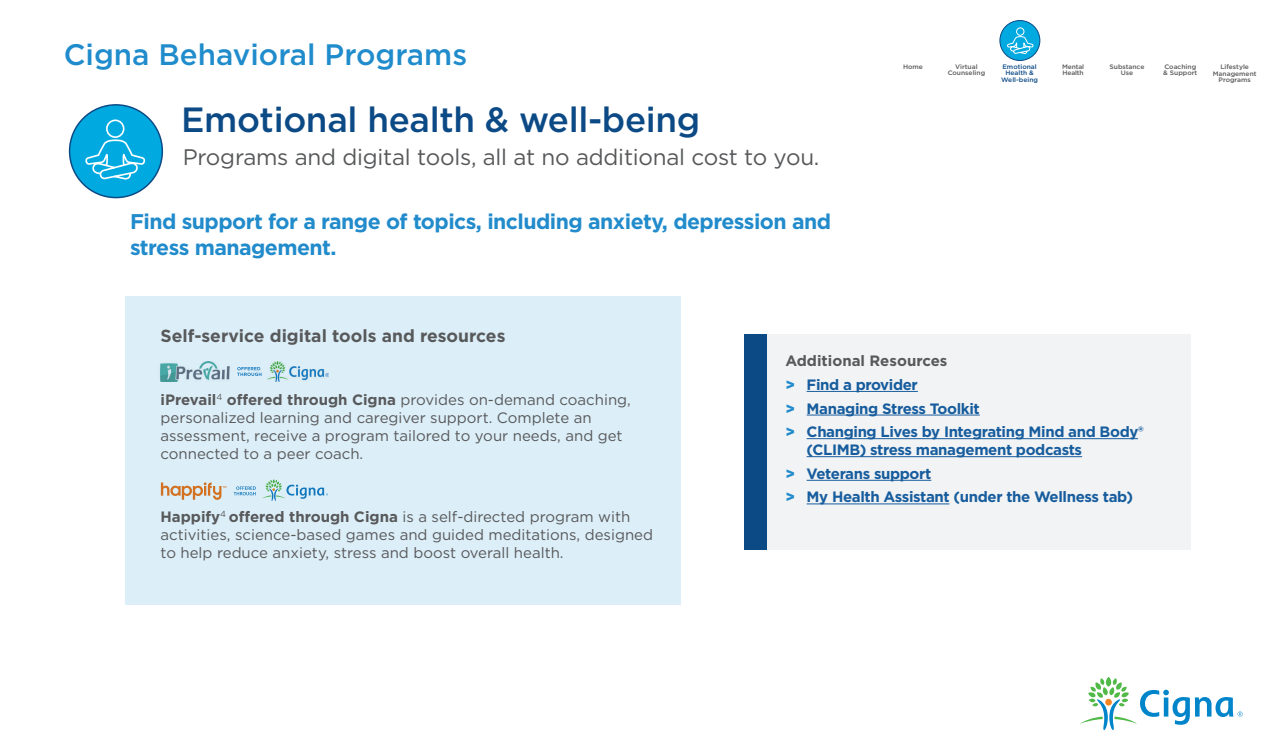
<style>
.page{position:relative;width:1280px;height:750px;background:#fff}
.page>*{position:absolute;margin:0;border:0;box-sizing:border-box;transform-origin:0 0}
.t1{font:500 35px "Gotham";letter-spacing:-.01em;color:#0c4a86}
.t2{font:500 29.62px "Gotham";color:#208ccc}
.t3{font:22.5px "Gotham";letter-spacing:-.01em;color:#57585a}
.t4{font:700 21.25px/25.5px "Gotham";letter-spacing:-.025em;color:#218bcb}
.t5{font:700 17.5px "Gotham";color:#58595b}
.t6{font:15px/18px "Gotham";color:#58595b}
.t7{font:700 15px/18px "Gotham";letter-spacing:-.025em;color:#175d9e}
.t8{font:700 15px "Gotham";color:#58595b}
.t9{font:500 6.5px/6.5px "Gotham";color:#58595b;text-align:center;scale:1.04 1}
.t10{font:500 6.5px/6.5px "Gotham";color:#0c4a86;text-align:center;scale:1.04 1}
.t11{font:500 6.5px/6.5px "Gotham";letter-spacing:-.025em;color:#58595b;scale:1.04 1}
.s1{font-weight:700}
.s2{font-weight:900;color:#218bcb}
</style>
<div class="page">
<div style="left:1000px;top:21px;width:40px;height:39px;background:#00aae0;border-radius:50%"></div>
<div style="left:1000px;top:20px;width:40px;height:41px;border:1px solid #0c4a86;border-radius:50%"></div>
<svg style="left:1007px;top:27px;width:26px;height:27px"></svg>
<div style="left:70px;top:105px;width:92px;height:93px;background:#00aae0;border-radius:50%"></div>
<svg style="left:84px;top:104px;width:61px;height:76px"></svg>
<div style="left:125px;top:297px;width:555px;height:308px;background:#dceef7"></div>
<img style="left:160px;top:362px;width:168px;height:19px">
<img style="left:237px;top:367px;width:25px;height:9px">
<svg style="left:234px;top:486px;width:22px;height:9px"></svg>
<svg style="left:262px;top:479px;width:66px;height:22px"></svg>
<svg style="left:161px;top:482px;width:65px;height:18px"></svg>
<svg style="left:1080px;top:677px;width:163px;height:53px"></svg>
<div style="left:744px;top:335px;width:446px;height:215px;background:#f2f3f4"></div>
<div style="left:744px;top:335px;width:23px;height:215px;background:#0c4a86"></div>
<hr style="left:807px;top:391px;width:111px;height:1px;background:#175d9e">
<hr style="left:807px;top:415px;width:173px;height:1px;background:#175d9e">
<hr style="left:807px;top:438px;width:331px;height:1px;background:#175d9e">
<hr style="left:807px;top:456px;width:275px;height:1px;background:#175d9e">
<hr style="left:807px;top:480px;width:124px;height:1px;background:#175d9e">
<hr style="left:807px;top:504px;width:142px;height:1px;background:#175d9e">
<p class="t2" style="left:64px;top:35px;width:405px">Cigna Behavioral Programs</p>
<p class="t1" style="left:181px;top:97px;width:521px">Emotional health &amp; well-being</p>
<p class="t3" style="left:183px;top:143px;width:638px">Programs and digital tools, all at no additional cost to you.</p>
<p class="t4" style="left:130px;top:209px;width:703px">Find support for a range of topics, including anxiety, depression and stress management.</p>
<p class="t5" style="left:160px;top:324px;width:346px">Self-service digital tools and resources</p>
<p class="t9" style="left:903px;top:63px;width:21px">Home</p>
<p class="t11" style="left:1062px;top:63px;width:22px">Mental<br>Health</p>
<p class="t9" style="left:1110px;top:63px;width:35px">Substance<br>Use</p>
<p class="t9" style="left:1163px;top:63px;width:34px;text-align:left">Coaching &amp; Support</p>
<p class="t9" style="left:948px;top:63px;width:38px">Virtual<br>Counseling</p>
<p class="t10" style="left:1001px;top:63px;width:37px">Emotional<br>Health &amp;<br>Well-being</p>
<p class="t9" style="left:1213px;top:64px;width:44px">Lifestyle<br>Management<br>Programs</p>
<p class="t6" style="left:160px;top:391px;width:472px"><span class="s1">iPrevail</span><sup>4</sup> <span class="s1">offered through Cigna</span> provides on-demand coaching, personalized learning and caregiver support. Complete an assessment, receive a program tailored to your needs, and get connected to a peer coach.</p>
<p class="t6" style="left:160px;top:508px;width:494px"><span class="s1">Happify</span><sup>4</sup> <span class="s1">offered through Cigna</span> is a self-directed program with activities, science-based games and guided meditations, designed to help reduce anxiety, stress and boost overall health.</p>
<p class="t8" style="left:785px;top:351px;width:164px">Additional Resources</p>
<p class="t7" style="left:785px;top:376px;width:134px"><span class="s2">&gt;</span> Find a provider</p>
<p class="t7" style="left:785px;top:399px;width:196px"><span class="s2">&gt;</span> Managing Stress Toolkit</p>
<p class="t7" style="left:807px;top:423px;width:338px;text-indent:-21px"><span class="s2">&gt;</span> Changing Lives by Integrating Mind and Body® (CLIMB) stress management podcasts</p>
<p class="t7" style="left:785px;top:464px;width:147px"><span class="s2">&gt;</span> Veterans support</p>
<p class="t7" style="left:785px;top:488px;width:349px"><span class="s2">&gt;</span> My Health Assistant (under the Wellness tab)</p>
</div>
